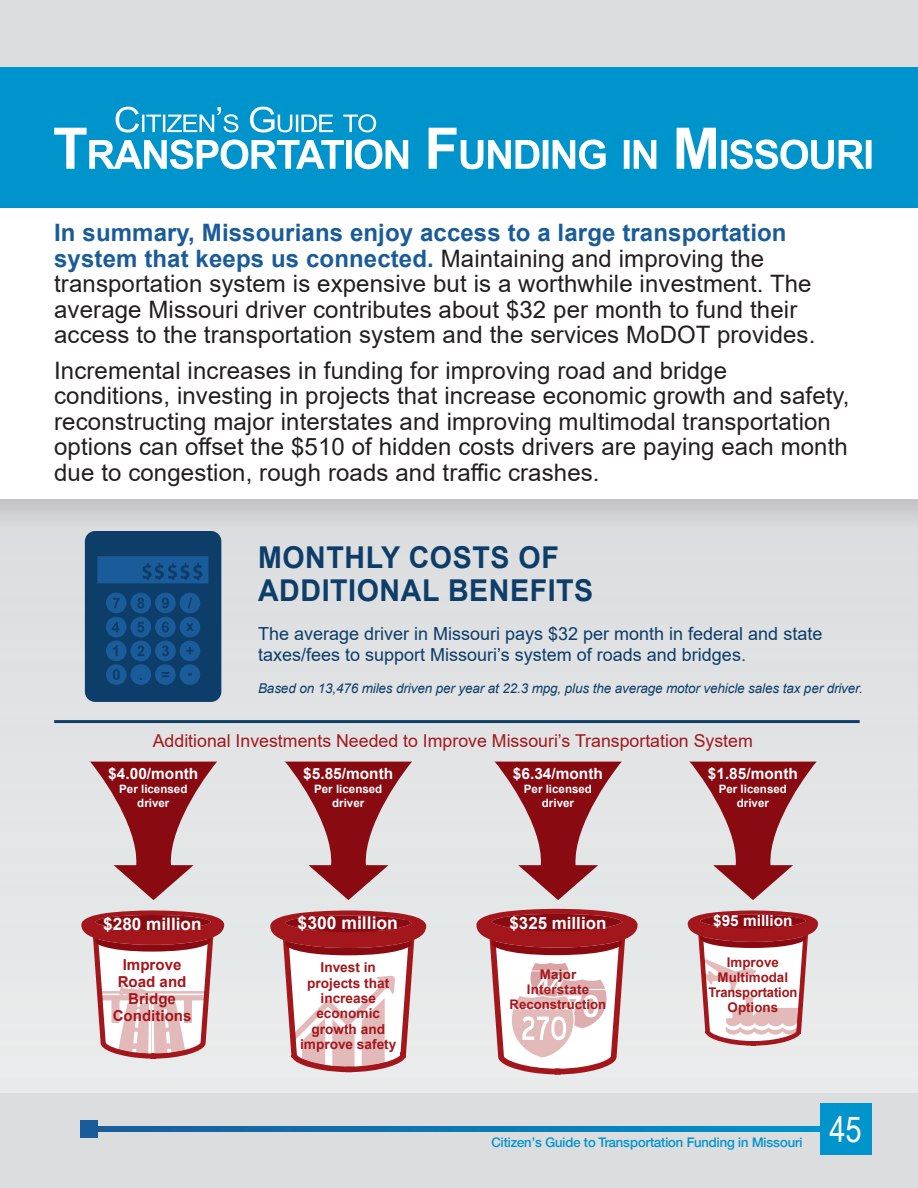
<style>
.page{position:relative;width:918px;height:1188px;background:#dcdddf}
.page>*{position:absolute;margin:0;border:0;box-sizing:border-box;transform-origin:0 0}
.t1{font:35.55px "Arial Narrow";color:#fff}
.t2{font:700 30.15px/32.5px "Arial";letter-spacing:.02em;color:#0d3d69;scale:.95 1}
.t3{font:24px/25.5px "Arial";letter-spacing:.005em;color:#231f20}
.t4{font:18px/21.6px "Arial";color:#0d3d69}
.t5{font:17.7px "Arial";color:#a3171c}
.t6{font:700 17.55px "Arial";color:#fff}
.t7{font:700 17.1px "Arial";color:#fff}
.t8{font:700 16.95px "Arial";color:#fff}
.t9{font:700 15.45px "Arial";color:#fff}
.t10{font:700 15.3px "Arial";color:#fff}
.t11{font:700 15.15px/17px "Arial";color:#a3171c;text-align:center}
.t12{font:700 13.65px/15.3px "Arial";color:#a3171c;text-align:center}
.t13{font:italic 13.5px "Arial";letter-spacing:-.01em;color:#0d3d69}
.t14{font:500 13.5px "Helvetica";color:#0094cc}
.t15{font:700 13.35px/15px "Arial";color:#a3171c;text-align:center}
.t16{font:700 13.2px/14.9px "Arial";letter-spacing:.01em;color:#a3171c;text-align:center}
.t17{font:700 11.55px/14px "Arial";color:#fff;text-align:center}
.s1{font-weight:700;color:#1a5c99}
</style>
<div class="page">
<div style="left:820px;top:1103px;width:52px;height:52px;background:#0094cc"></div>
<div style="left:0;top:68px;width:918px;height:140px;background:#0094cc"></div>
<div style="left:80px;top:1120px;width:18px;height:18px;background:#1a5c99"></div>
<svg style="left:98px;top:1126px;width:722px;height:6px;background:#0c78b2"></svg>
<div style="left:0;top:481px;width:918px;height:612px;background:#e2e3e4"></div>
<svg style="left:476px;top:909px;width:162px;height:165px"></svg>
<svg style="left:81px;top:911px;width:143px;height:148px"></svg>
<div style="left:0;top:199px;width:918px;height:336px;background:#231f20;opacity:.15"></div>
<div style="left:0;top:208px;width:918px;height:291px;background:#fff"></div>
<svg style="left:85px;top:531px;width:136px;height:171px;background:#124778"></svg>
<hr style="left:54px;top:720px;width:806px;height:3px;background:#0d3d69">
<svg style="left:89px;top:761px;width:128px;height:139px"></svg>
<svg style="left:284px;top:761px;width:128px;height:139px"></svg>
<svg style="left:494px;top:761px;width:128px;height:139px"></svg>
<svg style="left:689px;top:761px;width:128px;height:139px"></svg>
<svg style="left:270px;top:911px;width:156px;height:161px"></svg>
<svg style="left:688px;top:911px;width:130px;height:135px"></svg>
<svg style="left:54px;top:107px;width:818px;height:62px"></svg>
<p class="t3" style="left:54px;top:220px;width:763px"><span class="s1">In summary, Missourians enjoy access to a large transportation system that keeps us connected.</span> Maintaining and improving the transportation system is expensive but is a worthwhile investment. The average Missouri driver contributes about $32 per month to fund their access to the transportation system and the services MoDOT provides.</p>
<p class="t3" style="left:54px;top:358px;width:797px">Incremental increases in funding for improving road and bridge<br>conditions, investing in projects that increase economic growth and safety, reconstructing major interstates and improving multimodal transportation options can offset the $510 of hidden costs drivers are paying each month due to congestion, rough roads and traffic crashes.</p>
<p class="t2" style="left:258px;top:542px;width:354px">MONTHLY COSTS OF<br>ADDITIONAL BENEFITS</p>
<p class="t4" style="left:258px;top:623px;width:566px">The average driver in Missouri pays $32 per month in federal and state taxes/fees to support Missouri’s system of roads and bridges.</p>
<p class="t13" style="left:258px;top:679px;width:606px">Based on 13,476 miles driven per year at 22.3 mpg, plus the average motor vehicle sales tax per driver.</p>
<p class="t5" style="left:153px;top:728px;width:602px">Additional Investments Needed to Improve Missouri’s Transportation System</p>
<p class="t9" style="left:108px;top:763px;width:92px">$4.00/month</p>
<p class="t17" style="left:119px;top:782px;width:70px">Per licensed driver</p>
<p class="t9" style="left:303px;top:763px;width:92px">$5.85/month</p>
<p class="t17" style="left:314px;top:782px;width:70px">Per licensed driver</p>
<p class="t6" style="left:298px;top:911px;width:102px">$300 million</p>
<p class="t7" style="left:103px;top:912px;width:100px">$280 million</p>
<p class="t11" style="left:113px;top:956px;width:80px">Improve<br>Road and<br>Bridge<br>Conditions</p>
<p class="t12" style="left:300px;top:960px;width:98px">Invest in projects that increase economic growth and improve safety</p>
<p class="t9" style="left:513px;top:763px;width:92px">$6.34/month</p>
<p class="t17" style="left:524px;top:782px;width:70px">Per licensed driver</p>
<p class="t9" style="left:708px;top:763px;width:92px">$1.85/month</p>
<p class="t17" style="left:719px;top:782px;width:70px">Per licensed driver</p>
<p class="t8" style="left:510px;top:911px;width:98px">$325 million</p>
<p class="t16" style="left:510px;top:967px;width:98px">Major<br>Interstate<br>Reconstruction</p>
<p class="t10" style="left:713px;top:910px;width:81px">$95 million</p>
<p class="t15" style="left:708px;top:955px;width:91px">Improve<br>Multimodal<br>Transportation<br>Options</p>
<p class="t14" style="left:491px;top:1134px;width:313px">Citizen’s Guide to Transportation Funding in Missouri</p>
<h1 class="t1" style="left:829px;top:1103px;width:34px">45</h1>
</div>
